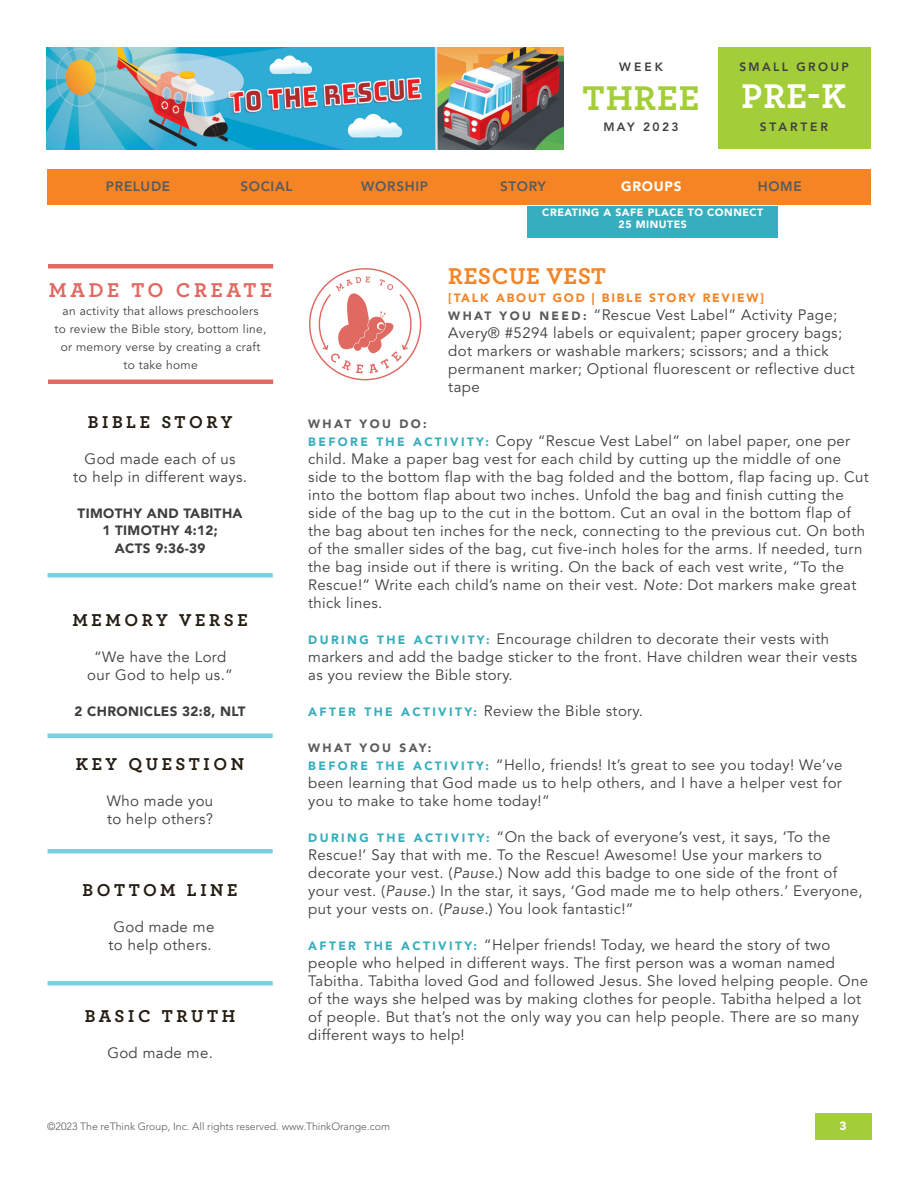
<style>
.page{position:relative;width:918px;height:1188px;background:#fff}
.page>*{position:absolute;margin:0;border:0;box-sizing:border-box;transform-origin:0 0}
.t1{font:700 36px "Archer Pro";letter-spacing:.025em;color:#a3cd39}
.t2{font:700 36px "Archer Pro";color:#fff}
.t3{font:700 24px "Archer Pro";letter-spacing:.02em;color:#f58425}
.t4{font:700 21px "Archer Pro";letter-spacing:.175em;color:#e06961}
.t5{font:700 18px "Archer Pro";letter-spacing:.2em;color:#251d13}
.t6{font:15px/18px "Avenir LT Std";letter-spacing:.025em;color:#3e3e3f}
.t7{font:15px/18px "Avenir";letter-spacing:.025em;color:#3e3e3f;text-align:center}
.t8{font:900 13.5px/18px "Avenir";letter-spacing:.025em;color:#3e3e3f;text-align:center}
.t9{font:800 13.5px "Avenir LT Std";letter-spacing:.05em;color:#585a5c}
.t10{font:900 13.5px "Avenir LT Std";letter-spacing:.05em;color:#fff}
.t11{font:12px/18px "Avenir LT Std";letter-spacing:.025em;color:#3e3e3f;text-align:center}
.t12{font:900 12px "Avenir LT Std";letter-spacing:.15em;color:#f58425}
.t13{font:800 12px "Avenir LT Std";letter-spacing:.2em;color:#3e3e3f}
.t14{font:900 12px "Avenir LT Std";letter-spacing:.2em;color:#585a5c}
.t15{font:800 12px "Avenir LT Std";letter-spacing:.25em;color:#3e3e3f}
.t16{font:900 12px "Avenir LT Std";color:#fff}
.t17{font:300 10.5px "Avenir LT Std";color:#585a5c}
.t18{font:900 10.5px/12px "Avenir LT Std";letter-spacing:.05em;color:#fff;text-align:center}
.s1{font-weight:900;font-size:12px;color:#585a5c}
.s2{font-weight:900;font-size:12px;color:#36aebd}
.s3{font-style:italic}
</style>
<div class="page">
<img style="left:46px;top:47px;width:518px;height:102px">
<div style="left:717px;top:47px;width:154px;height:102px;background:#a3cd39"></div>
<div style="left:48px;top:573px;width:225px;height:5px;background:#7bd0e0"></div>
<hr style="left:48px;top:734px;width:225px;height:4px;background:#7bd0e0">
<div style="left:48px;top:849px;width:225px;height:5px;background:#7bd0e0"></div>
<div style="left:48px;top:981px;width:225px;height:5px;background:#7bd0e0"></div>
<svg style="left:309px;top:268px;width:112px;height:112px"></svg>
<hr style="left:48px;top:380px;width:225px;height:4px;background:#e36963">
<hr style="left:48px;top:264px;width:225px;height:4px;background:#e36963">
<div style="left:527px;top:206px;width:251px;height:32px;background:#36aebd"></div>
<div style="left:47px;top:170px;width:824px;height:36px;background:#f58425"></div>
<div style="left:815px;top:1113px;width:57px;height:27px;background:#a3cd39"></div>
<p class="t13" style="left:619px;top:59px;width:45px">WEEK</p>
<p class="t13" style="left:739px;top:59px;width:111px">SMALL GROUP</p>
<h1 class="t1" style="left:583px;top:69px;width:118px">THREE</h1>
<h1 class="t2" style="left:742px;top:68px;width:106px">PRE-K</h1>
<p class="t13" style="left:603px;top:120px;width:77px">MAY 2023</p>
<p class="t15" style="left:760px;top:120px;width:70px">STARTER</p>
<p class="t9" style="left:106px;top:178px;width:66px">PRELUDE</p>
<p class="t9" style="left:240px;top:178px;width:54px">SOCIAL</p>
<p class="t9" style="left:361px;top:178px;width:68px">WORSHIP</p>
<p class="t9" style="left:500px;top:178px;width:47px">STORY</p>
<p class="t10" style="left:621px;top:178px;width:62px">GROUPS</p>
<p class="t9" style="left:758px;top:178px;width:46px">HOME</p>
<h3 class="t4" style="left:49px;top:273px;width:225px">MADE TO CREATE</h3>
<p class="t11" style="left:55px;top:302px;width:214px">an activity that allows preschoolers<br>to review the Bible story, bottom line, or memory verse by creating a craft to take home</p>
<p class="t5" style="left:88px;top:407px;width:146px">BIBLE STORY</p>
<p class="t7" style="left:73px;top:450px;width:175px">God made each of us<br>to help in different ways.</p>
<p class="t8" style="left:78px;top:503px;width:167px">TIMOTHY AND TABITHA<br>1 TIMOTHY 4:12;<br>ACTS 9:36-39</p>
<p class="t5" style="left:72px;top:605px;width:177px">MEMORY VERSE</p>
<p class="t7" style="left:87px;top:648px;width:147px">“We have the Lord our God to help us.”</p>
<p class="t8" style="left:75px;top:701px;width:173px">2 CHRONICLES 32:8, NLT</p>
<p class="t5" style="left:76px;top:749px;width:170px">KEY QUESTION</p>
<p class="t7" style="left:107px;top:792px;width:108px;text-align:left">Who made you to help others?</p>
<p class="t5" style="left:83px;top:875px;width:156px">BOTTOM LINE</p>
<p class="t7" style="left:109px;top:918px;width:107px">God made me to help others.</p>
<p class="t5" style="left:85px;top:1001px;width:152px">BASIC TRUTH</p>
<p class="t7" style="left:107px;top:1044px;width:107px">God made me.</p>
<p class="t18" style="left:542px;top:207px;width:223px">CREATING A SAFE PLACE TO CONNECT<br>25 MINUTES</p>
<h2 class="t3" style="left:448px;top:257px;width:159px">RESCUE VEST</h2>
<p class="t12" style="left:448px;top:290px;width:317px">[TALK ABOUT GOD | BIBLE STORY REVIEW]</p>
<p class="t6" style="left:448px;top:306px;width:408px"><span class="s1">W H AT Y O U N E E D :</span> “Rescue Vest Label” Activity Page; Avery® #5294 labels or equivalent; paper grocery bags; dot markers or washable markers; scissors; and a thick permanent marker; Optional fluorescent or reflective duct tape</p>
<p class="t14" style="left:308px;top:416px;width:120px">WHAT YOU DO:</p>
<p class="t6" style="left:308px;top:432px;width:562px"><span class="s2">B E F O R E T H E A C T I V I T Y:</span> Copy “Rescue Vest Label” on label paper, one per child. Make a paper bag vest for each child by cutting up the middle of one side to the bottom flap with the bag folded and the bottom, flap facing up. Cut into the bottom flap about two inches. Unfold the bag and finish cutting the side of the bag up to the cut in the bottom. Cut an oval in the bottom flap of the bag about ten inches for the neck, connecting to the previous cut. On both of the smaller sides of the bag, cut five-inch holes for the arms. If needed, turn the bag inside out if there is writing. On the back of each vest write, “To the Rescue!” Write each child’s name on their vest. <span class="s3">Note:</span> Dot markers make great thick lines.</p>
<p class="t6" style="left:308px;top:630px;width:551px"><span class="s2">D U R I N G T H E A C T I V I T Y:</span> Encourage children to decorate their vests with markers and add the badge sticker to the front. Have children wear their vests as you review the Bible story.</p>
<p class="t6" style="left:308px;top:702px;width:336px"><span class="s2">A F T E R T H E A C T I V I TY:</span> Review the Bible story.</p>
<p class="t14" style="left:308px;top:740px;width:125px">WHAT YOU SAY:</p>
<p class="t6" style="left:308px;top:756px;width:536px;text-align:justify"><span class="s2">B E F O R E T H E A C T I V I T Y:</span> “Hello, friends! It’s great to see you today! We’ve been learning that God made us to help others, and I have a helper vest for you to make to take home today!”</p>
<p class="t6" style="left:308px;top:828px;width:556px"><span class="s2">D U R I N G T H E A C T I V I T Y:</span> “On the back of everyone’s vest, it says, ‘To the Rescue!’ Say that with me. To the Rescue! Awesome! Use your markers to decorate your vest. (<span class="s3">Pause.</span>) Now add this badge to one side of the front of your vest. (<span class="s3">Pause.</span>) In the star, it says, ‘God made me to help others.’ Everyone, put your vests on. (<span class="s3">Pause.</span>) You look fantastic!”</p>
<p class="t6" style="left:308px;top:936px;width:561px"><span class="s2">A F T E R T H E A C T I V I T Y:</span> “Helper friends! Today, we heard the story of two people who helped in different ways. The first person was a woman named Tabitha. Tabitha loved God and followed Jesus. She loved helping people. One of the ways she helped was by making clothes for people. Tabitha helped a lot of people. But that’s not the only way you can help people. There are so many different ways to help!</p>
<p class="t17" style="left:47px;top:1120px;width:344px">©2023 The reThink Group, Inc. All rights reserved. www.ThinkOrange.com</p>
<p class="t16" style="left:840px;top:1118px;width:9px">3</p>
</div>
